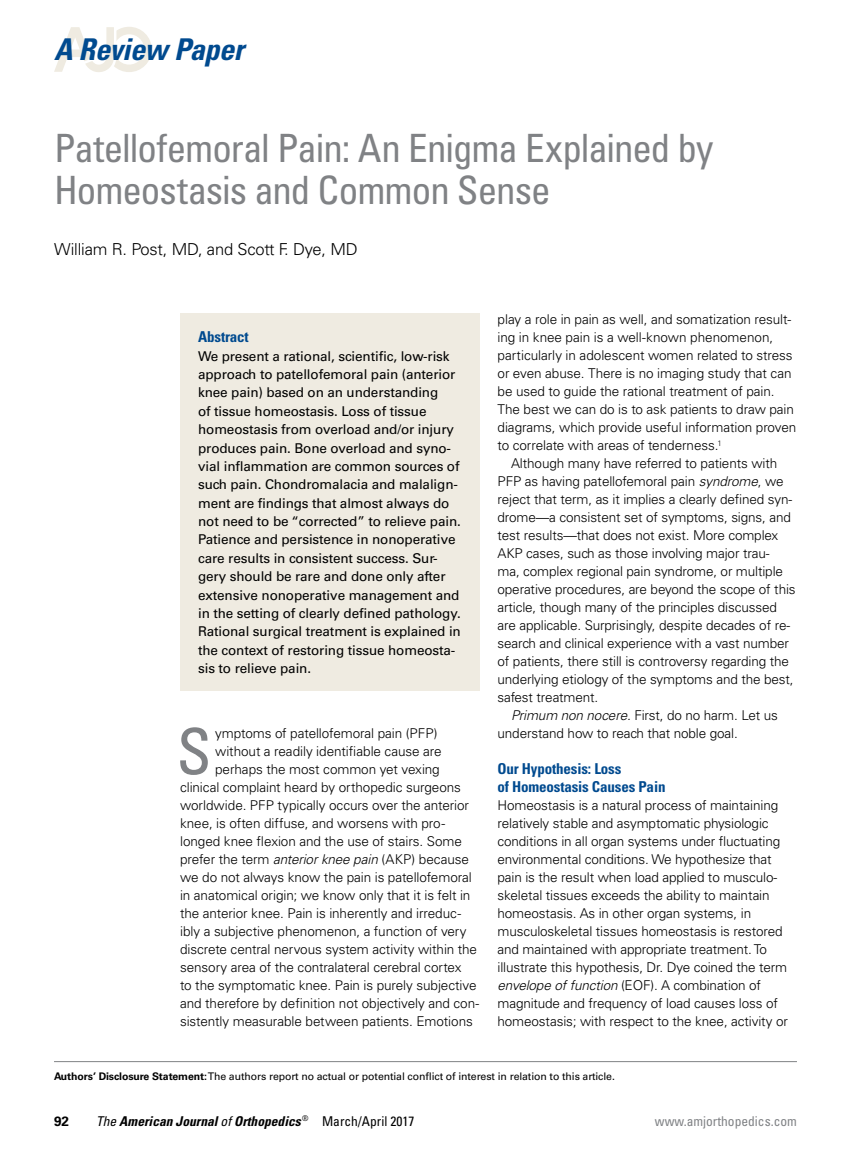
<style>
.page{position:relative;width:851px;height:1161px;background:#fff}
.page>*{position:absolute;margin:0;border:0;box-sizing:border-box;transform-origin:0 0}
.t1{font:condensed 63.3px "Univers LT Std";color:#808285}
.t2{font:condensed 39px/42px "Univers LT Std";letter-spacing:-.025em;color:#808285}
.t3{font:italic 700 condensed 30px "Univers LT Std";letter-spacing:-.015em;color:#004a8f}
.t4{font:300 16.5px "Univers LT Std";letter-spacing:-.01em;color:#000}
.t5{font:700 condensed 15px/18px "Univers LT Std";letter-spacing:-.01em;color:#004a8f}
.t6{font:300 13.5px/18px "Univers LT Std";letter-spacing:-.01em;color:#000}
.t7{font:13.5px/18.3px "Univers LT Std";letter-spacing:-.01em;color:#000}
.t8{font:italic 700 condensed 13.5px "Univers LT Std";color:#000}
.t9{font:condensed 13.5px "Univers LT Std";color:#808285}
.t10{font:700 13.5px "Univers LT Std";color:#000}
.t11{font:10.5px "Univers LT Std";letter-spacing:-.01em;color:#000}
.s1{font-style:italic}
.s2{font-weight:700}
.s3{font-weight:400}
.s4{font-weight:400;font-style:normal}
</style>
<div class="page">
<svg style="left:54px;top:27px;width:98px;height:45px"></svg>
<div style="left:180px;top:314px;width:299px;height:378px;background:#efebe1"></div>
<hr style="left:54px;top:1061px;width:742px;height:1px;background:#808285">
<h3 class="t3" style="left:54px;top:31px;width:191px">A Review Paper</h3>
<h2 class="t2" style="left:54px;top:127px;width:661px">Patellofemoral Pain: An Enigma Explained by<br>Homeostasis and Common Sense</h2>
<p class="t4" style="left:54px;top:240px;width:305px">William R. Post, MD, and Scott F. Dye, MD</p>
<p class="t5" style="left:198px;top:328px;width:52px">Abstract</p>
<p class="t7" style="left:198px;top:347px;width:264px">We present a rational, scientific, low-risk approach to patellofemoral pain (anterior knee pain) based on an understanding<br>of tissue homeostasis. Loss of tissue homeostasis from overload and/or injury produces pain. Bone overload and syno&shy;vial inflammation are common sources of such pain. Chondromalacia and malalign&shy;ment are findings that almost always do not need to be “corrected” to relieve pain.<br>Patience and persistence in nonoperative care results in consistent success. Sur&shy;gery should be rare and done only after extensive nonoperative management and in the setting of clearly defined pathology.<br>Rational surgical treatment is explained in the context of restoring tissue homeosta&shy;sis to relieve pain.</p>
<h1 class="t1" style="left:176px;top:711px;width:37px">S</h1>
<p class="t6" style="left:215px;top:724px;width:224px">ymptoms of patellofemoral pain (PFP)</p>
<p class="t6" style="left:215px;top:742px;width:228px">without a readily identifiable cause are</p>
<p class="t6" style="left:215px;top:760px;width:226px">perhaps the most common yet vexing</p>
<p class="t6" style="left:180px;top:778px;width:282px">clinical complaint heard by orthopedic surgeons</p>
<p class="t6" style="left:180px;top:796px;width:290px">worldwide. PFP typically occurs over the anterior</p>
<p class="t6" style="left:180px;top:814px;width:266px">knee, is often diffuse, and worsens with pro-</p>
<p class="t6" style="left:180px;top:832px;width:283px">longed knee flexion and the use of stairs. Some</p>
<p class="t6" style="left:180px;top:850px;width:290px">prefer the term <span class="s1">anterior knee pain</span> (AKP) because</p>
<p class="t6" style="left:180px;top:868px;width:293px">we do not always know the pain is patellofemoral</p>
<p class="t6" style="left:180px;top:886px;width:292px">in anatomical origin; we know only that it is felt in</p>
<p class="t6" style="left:180px;top:904px;width:282px">the anterior knee. Pain is inherently and irreduc-</p>
<p class="t6" style="left:180px;top:922px;width:288px">ibly a subjective phenomenon, a function of very</p>
<p class="t6" style="left:180px;top:940px;width:298px">discrete central nervous system activity within the</p>
<p class="t6" style="left:180px;top:958px;width:283px">sensory area of the contralateral cerebral cortex</p>
<p class="t6" style="left:180px;top:976px;width:298px">to the symptomatic knee. Pain is purely subjective</p>
<p class="t6" style="left:180px;top:994px;width:301px">and therefore by definition not objectively and con-</p>
<p class="t6" style="left:180px;top:1012px;width:294px">sistently measurable between patients. Emotions</p>
<p class="t6" style="left:497px;top:310px;width:300px">play a role in pain as well, and somatization result&shy;ing in knee pain is a well-known phenomenon, particularly in adolescent women related to stress or even abuse. There is no imaging study that can be used to guide the rational treatment of pain.<br>The best we can do is to ask patients to draw pain diagrams, which provide useful information proven to correlate with areas of tenderness.<sup>1</sup></p>
<p class="t6" style="left:497px;top:454px;width:299px;text-indent:14px">Although many have referred to patients with PFP as having patellofemoral pain <span class="s1">syndrome</span>, we reject that term, as it implies a clearly defined syn&shy;drome—a consistent set of symptoms, signs, and test results—that does not exist. More complex AKP cases, such as those involving major trau-<br>ma, complex regional pain syndrome, or multiple operative procedures, are beyond the scope of this article, though many of the principles discussed are applicable. Surprisingly, despite decades of re&shy;search and clinical experience with a vast number of patients, there still is controversy regarding the underlying etiology of the symptoms and the best, safest treatment.</p>
<p class="t6" style="left:497px;top:706px;width:282px;text-indent:14px"><span class="s1">Primum non nocere.</span> First, do no harm. Let us understand how to reach that noble goal.</p>
<p class="t5" style="left:497px;top:760px;width:169px">Our Hypothesis: Loss<br>of Homeostasis Causes Pain</p>
<p class="t6" style="left:497px;top:796px;width:292px">Homeostasis is a natural process of maintaining relatively stable and asymptomatic physiologic conditions in all organ systems under fluctuating environmental conditions. We hypothesize that pain is the result when load applied to musculo&shy;skeletal tissues exceeds the ability to maintain homeostasis. As in other organ systems, in musculoskeletal tissues homeostasis is restored and maintained with appropriate treatment. To illustrate this hypothesis, Dr. Dye coined the term <span class="s1">envelope of function</span> (EOF). A combination of magnitude and frequency of load causes loss of homeostasis; with respect to the knee, activity or</p>
<p class="t11" style="left:54px;top:1070px;width:562px"><span class="s2">Authors’ Disclosure Statement:</span> The authors report no actual or potential conflict of interest in relation to this article.</p>
<p class="t10" style="left:54px;top:1113px;width:17px">92</p>
<p class="t8" style="left:96px;top:1113px;width:320px"><span class="s3">The</span> American Journal <span class="s3">of</span> Orthopedics <sup>®</sup> <span class="s4">March/April 2017</span></p>
<p class="t9" style="left:655px;top:1112px;width:143px">www.amjorthopedics.com</p>
</div>
